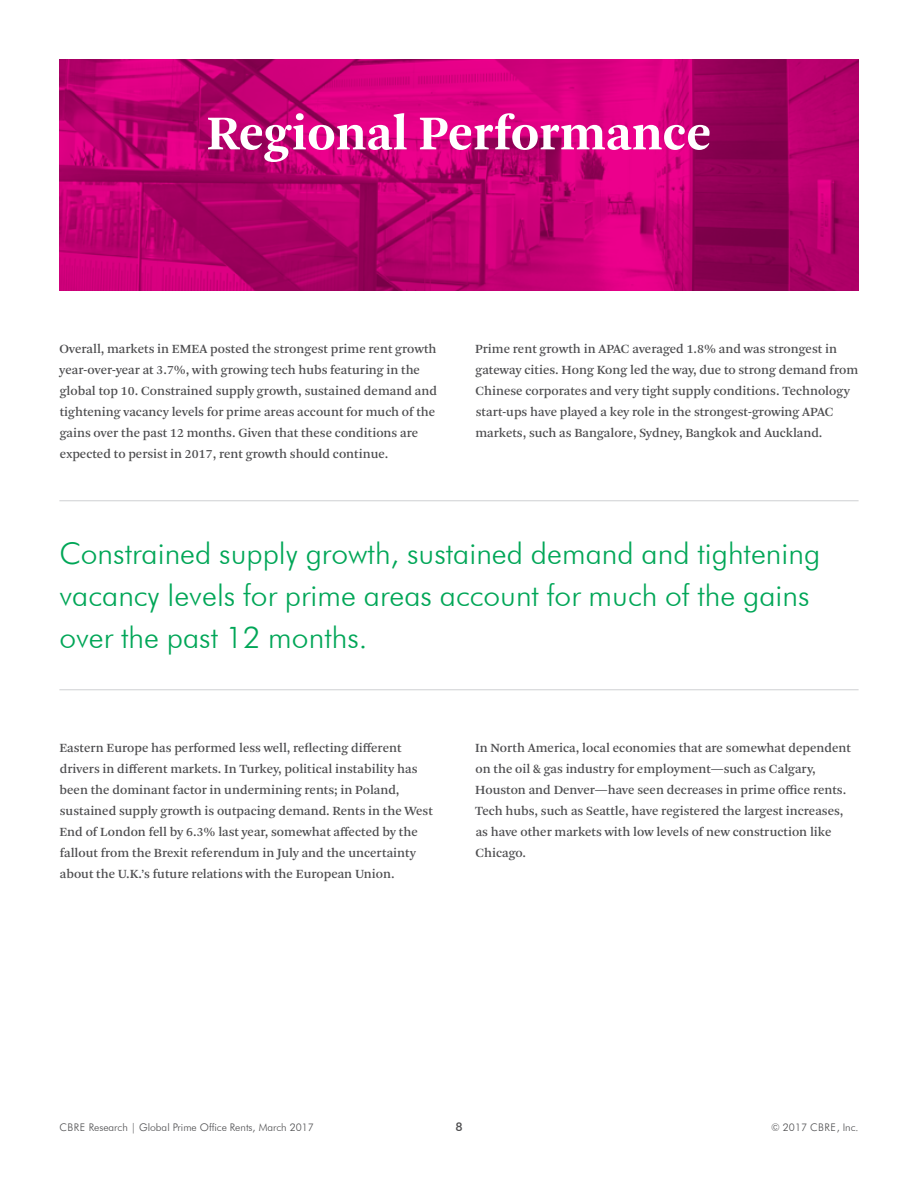
<style>
.page{position:relative;width:918px;height:1188px;background:#fff}
.page>*{position:absolute;margin:0;border:0;box-sizing:border-box;transform-origin:0 0}
.t1{font:700 51px "Arnhem Pro";color:#fff}
.t2{font:300 30px/42px "Futura BT";color:#00a657}
.t3{font:13.2px/21px "Arnhem Pro";color:#4d4d4f}
.t4{font:500 12px "Futura BT";color:#4d4d4f}
.t5{font:300 10.5px "Futura BT";color:#4d4d4f}
</style>
<div class="page">
<hr style="left:59px;top:500px;width:800px;height:1px;background:#cfd0d2">
<hr style="left:59px;top:689px;width:800px;height:1px;background:#cfd0d2">
<svg style="left:59px;top:59px;width:800px;height:231px;background:#bc006f"></svg>
<h1 class="t1" style="left:207px;top:100px;width:506px">Regional Performance</h1>
<p class="t3" style="left:60px;top:339px;width:379px">Overall, markets in EMEA posted the strongest prime rent growth year-over-year at 3.7%, with growing tech hubs featuring in the global top 10. Constrained supply growth, sustained demand and tightening vacancy levels for prime areas account for much of the gains over the past 12 months. Given that these conditions are expected to persist in 2017, rent growth should continue.</p>
<p class="t3" style="left:475px;top:339px;width:385px">Prime rent growth in APAC averaged 1.8% and was strongest in gateway cities. Hong Kong led the way, due to strong demand from Chinese corporates and very tight supply conditions. Technology start-ups have played a key role in the strongest-growing APAC markets, such as Bangalore, Sydney, Bangkok and Auckland.</p>
<h2 class="t2" style="left:59px;top:532px;width:762px">Constrained supply growth, sustained demand and tightening vacancy levels for prime areas account for much of the gains over the past 12 months.</h2>
<p class="t3" style="left:59px;top:738px;width:375px">Eastern Europe has performed less well, reflecting different drivers in different markets. In Turkey, political instability has been the dominant factor in undermining rents; in Poland, sustained supply growth is outpacing demand. Rents in the West End of London fell by 6.3% last year, somewhat affected by the fallout from the Brexit referendum in July and the uncertainty about the U.K.’s future relations with the European Union.</p>
<p class="t3" style="left:475px;top:738px;width:377px">In North America, local economies that are somewhat dependent on the oil &amp; gas industry for employment—such as Calgary, Houston and Denver—have seen decreases in prime office rents.<br>Tech hubs, such as Seattle, have registered the largest increases, as have other markets with low levels of new construction like Chicago.</p>
<p class="t5" style="left:59px;top:1121px;width:256px">CBRE Research | Global Prime Office Rents, March 2017</p>
<p class="t4" style="left:455px;top:1119px;width:9px">8</p>
<p class="t5" style="left:771px;top:1121px;width:89px">© 2017 CBRE, Inc.</p>
</div>
